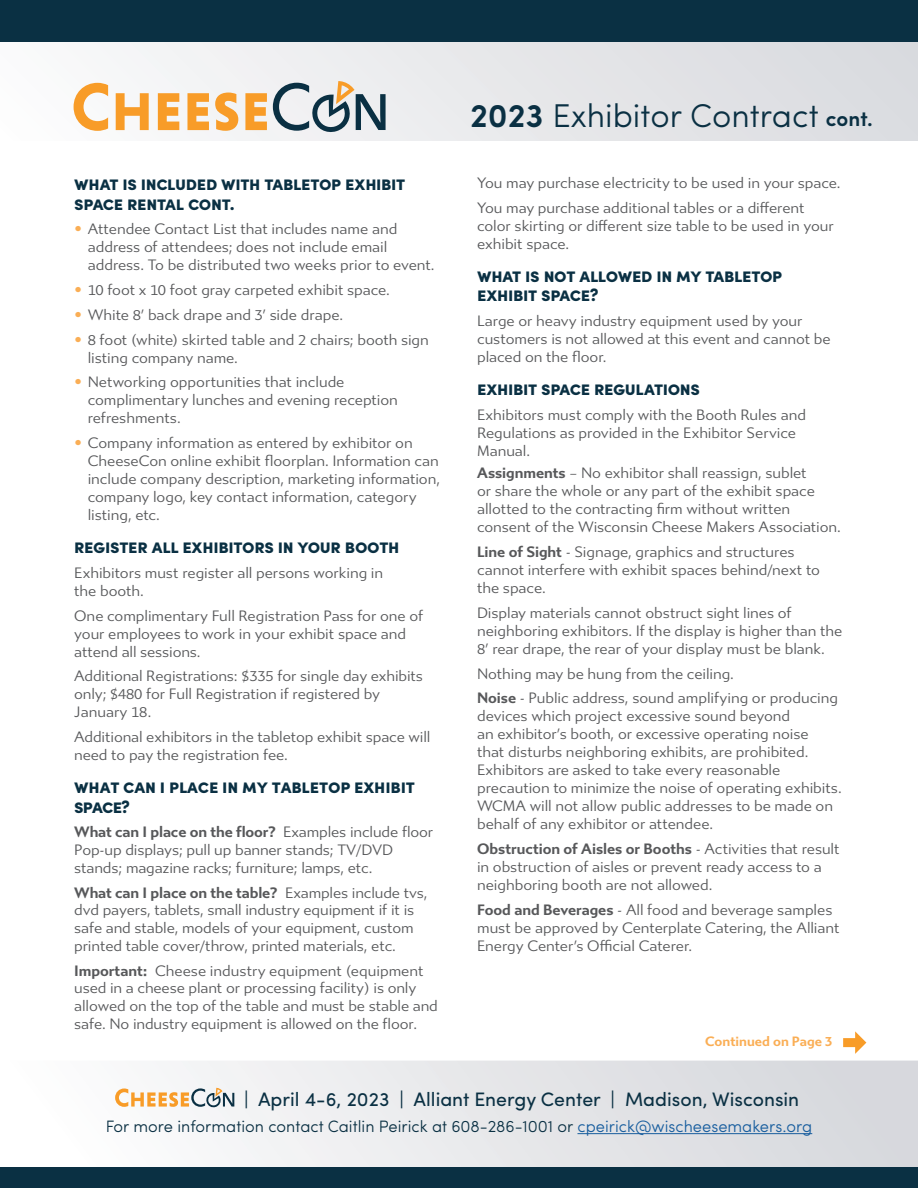
<style>
.page{position:relative;width:918px;height:1188px;background:#fff}
.page>*{position:absolute;margin:0;border:0;box-sizing:border-box;transform-origin:0 0}
.t1{font:300 33px "Sofia Pro";color:#0a3043}
.t2{font:600 21px "Sofia Pro";color:#0a3043}
.t3{font:19.5px "Sofia Pro";color:#0a3043}
.Heading{font:900 18px/19.5px "Sofia Pro";letter-spacing:-.02em;color:#0a3043}
.Body{font:900 18px/19.5px "Sofia Pro";letter-spacing:-.015em;color:#0a3043}
.t4{font:300 16.5px "Sofia Pro";color:#0a3043}
.Body-2{font:15px/18px "Gibbs";letter-spacing:-.005em;color:#57585a}
.Body-3{font:700 13.5px "Gibbs";color:#faae55}
.s1{font-family:"Proxima Nova A";font-weight:700;font-size:22.5px;color:#faae55}
.s2{font-weight:700}
.s3{font-weight:600}
.s4{color:#175d9e}
</style>
<div class="page">
<div style="left:0;top:0;width:918px;height:140px;background:linear-gradient(to right,#fbfbfb,#d9dade)"></div>
<svg style="left:74px;top:83px;width:193px;height:48px"></svg>
<svg style="left:273px;top:81px;width:113px;height:53px"></svg>
<svg style="left:843px;top:1031px;width:23px;height:23px"></svg>
<div style="left:0;top:0;width:918px;height:41px;background:#0a3043"></div>
<svg style="left:0;top:1061px;width:918px;height:107px"></svg>
<hr style="left:577px;top:1133px;width:235px;height:1px;background:#175d9e">
<svg style="left:115px;top:1088px;width:119px;height:20px"></svg>
<div style="left:0;top:1168px;width:918px;height:20px;background:#0a3043"></div>
<p class="Heading" style="left:74px;top:172px;width:333px">WHAT IS INCLUDED WITH TABLETOP EXHIBIT<br>SPACE RENTAL CONT.</p>
<p class="Body-2" style="left:88px;top:220px;width:348px;text-indent:-14px"><span class="s1">•</span> Attendee Contact List that includes name and address of attendees; does not include email address. To be distributed two weeks prior to event.</p>
<p class="Body-2" style="left:74px;top:281px;width:317px"><span class="s1">•</span> 10 foot x 10 foot gray carpeted exhibit space.</p>
<p class="Body-2" style="left:74px;top:306px;width:270px"><span class="s1">•</span> White 8’ back drape and 3’ side drape.</p>
<p class="Body-2" style="left:88px;top:331px;width:343px;text-indent:-14px"><span class="s1">•</span> 8 foot (white) skirted table and 2 chairs; booth sign listing company name.</p>
<p class="Body-2" style="left:88px;top:373px;width:312px;text-indent:-14px"><span class="s1">•</span> Networking opportunities that include complimentary lunches and evening reception refreshments.</p>
<p class="Body-2" style="left:88px;top:434px;width:354px;text-indent:-14px"><span class="s1">•</span> Company information as entered by exhibitor on CheeseCon online exhibit floorplan. Information can include company description, marketing information, company logo, key contact information, category listing, etc.</p>
<p class="Body" style="left:74px;top:535px;width:327px">REGISTER ALL EXHIBITORS IN YOUR BOOTH</p>
<p class="Body-2" style="left:74px;top:564px;width:310px">Exhibitors must register all persons working in the booth.</p>
<p class="Body-2" style="left:74px;top:607px;width:350px">One complimentary Full Registration Pass for one of your employees to work in your exhibit space and attend all sessions.</p>
<p class="Body-2" style="left:74px;top:667px;width:350px">Additional Registrations: $335 for single day exhibits only; $480 for Full Registration if registered by<br>January 18.</p>
<p class="Body-2" style="left:74px;top:728px;width:358px">Additional exhibitors in the tabletop exhibit space will need to pay the registration fee.</p>
<p class="Body" style="left:74px;top:775px;width:342px">WHAT CAN I PLACE IN MY TABLETOP EXHIBIT<br>SPACE?</p>
<p class="Body-2" style="left:74px;top:824px;width:360px"><span class="s2">What can I place on the floor?</span> Examples include floor<br>Pop-up displays; pull up banner stands; TV/DVD stands; magazine racks; furniture; lamps, etc.</p>
<p class="Body-2" style="left:74px;top:884px;width:355px"><span class="s2">What can I place on the table?</span> Examples include tvs, dvd payers, tablets, small industry equipment if it is safe and stable, models of your equipment, custom printed table cover/throw, printed materials, etc.</p>
<p class="Body-2" style="left:74px;top:962px;width:365px"><span class="s2">Important:</span> Cheese industry equipment (equipment used in a cheese plant or processing facility) is only allowed on the top of the table and must be stable and safe. No industry equipment is allowed on the floor.</p>
<p class="t1" style="left:470px;top:92px;width:350px"><span class="s3">2023</span> Exhibitor Contract</p>
<p class="t2" style="left:826px;top:103px;width:49px">cont.</p>
<p class="Body-2" style="left:477px;top:174px;width:365px">You may purchase electricity to be used in your space.</p>
<p class="Body-2" style="left:477px;top:199px;width:358px">You may purchase additional tables or a different color skirting or different size table to be used in your exhibit space.</p>
<p class="Heading" style="left:477px;top:264px;width:307px">WHAT IS NOT ALLOWED IN MY TABLETOP<br>EXHIBIT SPACE?</p>
<p class="Body-2" style="left:477px;top:312px;width:355px">Large or heavy industry equipment used by your customers is not allowed at this event and cannot be placed on the floor.</p>
<p class="Heading" style="left:477px;top:378px;width:225px">EXHIBIT SPACE REGULATIONS</p>
<p class="Body-2" style="left:477px;top:406px;width:330px">Exhibitors must comply with the Booth Rules and<br>Regulations as provided in the Exhibitor Service<br>Manual.</p>
<p class="Body-2" style="left:477px;top:465px;width:365px"><span class="s2">Assignments</span> – No exhibitor shall reassign, sublet<br>or share the whole or any part of the exhibit space allotted to the contracting firm without written consent of the Wisconsin Cheese Makers Association.</p>
<p class="Body-2" style="left:477px;top:543px;width:345px"><span class="s2">Line of Sight</span> - Signage, graphics and structures cannot interfere with exhibit spaces behind/next to the space.</p>
<p class="Body-2" style="left:477px;top:604px;width:367px">Display materials cannot obstruct sight lines of neighboring exhibitors. If the display is higher than the<br>8’ rear drape, the rear of your display must be blank.</p>
<p class="Body-2" style="left:477px;top:665px;width:258px">Nothing may be hung from the ceiling.</p>
<p class="Body-2" style="left:477px;top:690px;width:366px"><span class="s2">Noise</span> - Public address, sound amplifying or producing devices which project excessive sound beyond<br>an exhibitor’s booth, or excessive operating noise<br>that disturbs neighboring exhibits, are prohibited.<br>Exhibitors are asked to take every reasonable precaution to minimize the noise of operating exhibits.<br>WCMA will not allow public addresses to be made on behalf of any exhibitor or attendee.</p>
<p class="Body-2" style="left:477px;top:840px;width:364px"><span class="s2">Obstruction of Aisles or Booths</span> - Activities that result in obstruction of aisles or prevent ready access to a neighboring booth are not allowed.</p>
<p class="Body-2" style="left:477px;top:901px;width:364px"><span class="s2">Food and Beverages</span> - All food and beverage samples must be approved by Centerplate Catering, the Alliant<br>Energy Center’s Official Caterer.</p>
<p class="Body-3" style="left:705px;top:1034px;width:129px">Continued on Page 3</p>
<p class="t3" style="left:244px;top:1085px;width:557px">| April 4-6, 2023 | Alliant Energy Center | Madison, Wisconsin</p>
<p class="t4" style="left:106px;top:1114px;width:708px">For more information contact Caitlin Peirick at 608-286-1001 or <span class="s4">cpeirick@wischeesemakers.org</span></p>
</div>
